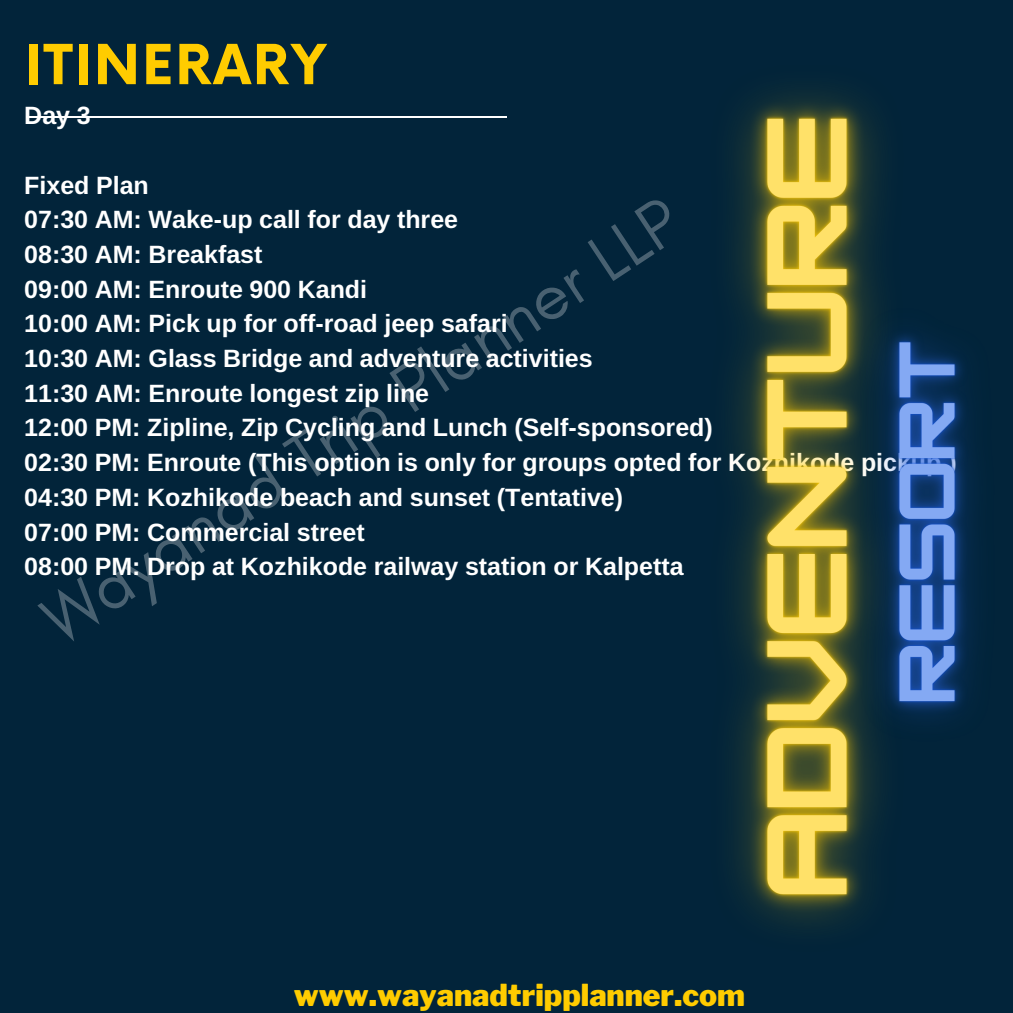
<style>
.page{position:relative;width:1013px;height:1013px;background:#fff}
.page>*{position:absolute;margin:0;border:0;box-sizing:border-box;transform-origin:0 0}
.t1{font:68.5px "Glacial Indifference";color:#fff}
.t2{font:700 53.75px "Now";letter-spacing:.04em;color:#fc0}
.t3{font:900 30px "Libre Franklin";color:#fc0}
.t4{font:25px "Ramabhadra";color:#fff}
</style>
<div class="page">
<div style="left:0;top:0;width:1012px;height:1012px;background:#02243a"></div>
<hr style="left:27px;top:117px;width:479px;height:1px;background:#fff">
<img style="left:736px;top:93px;width:142px;height:832px">
<img style="left:813px;top:237px;width:159px;height:539px">
<h4 class="t2" style="left:24px;top:36px;width:304px">ITINERARY</h4>
<p class="t4" style="left:24px;top:101px;width:68px">Day 3</p>
<p class="t4" style="left:24px;top:170px;width:126px">Fixed Plan</p>
<p class="t4" style="left:24px;top:205px;width:435px">07:30 AM: Wake-up call for day three</p>
<p class="t4" style="left:24px;top:240px;width:239px">08:30 AM: Breakfast</p>
<p class="t4" style="left:24px;top:274px;width:344px">09:00 AM: Enroute 900 Kandi</p>
<p class="t4" style="left:24px;top:309px;width:485px">10:00 AM: Pick up for off-road jeep safari</p>
<p class="t4" style="left:24px;top:344px;width:570px">10:30 AM: Glass Bridge and adventure activities</p>
<p class="t4" style="left:24px;top:378px;width:406px">11:30 AM: Enroute longest zip line</p>
<p class="t4" style="left:24px;top:413px;width:690px">12:00 PM: Zipline, Zip Cycling and Lunch (Self-sponsored)</p>
<p class="t4" style="left:24px;top:448px;width:933px">02:30 PM: Enroute (This option is only for groups opted for Kozhikode pickup.)</p>
<p class="t4" style="left:24px;top:482px;width:600px">04:30 PM: Kozhikode beach and sunset (Tentative)</p>
<p class="t4" style="left:24px;top:517px;width:342px">07:00 PM: Commercial street</p>
<p class="t4" style="left:24px;top:552px;width:660px">08:00 PM: Drop at Kozhikode railway station or Kalpetta</p>
<h1 class="t1" style="left:25px;top:588px;width:748px;rotate:-33deg">Wayanad Trip Planner LLP</h1>
<p class="t3" style="left:294px;top:976px;width:453px">www.wayanadtripplanner.com</p>
</div>
